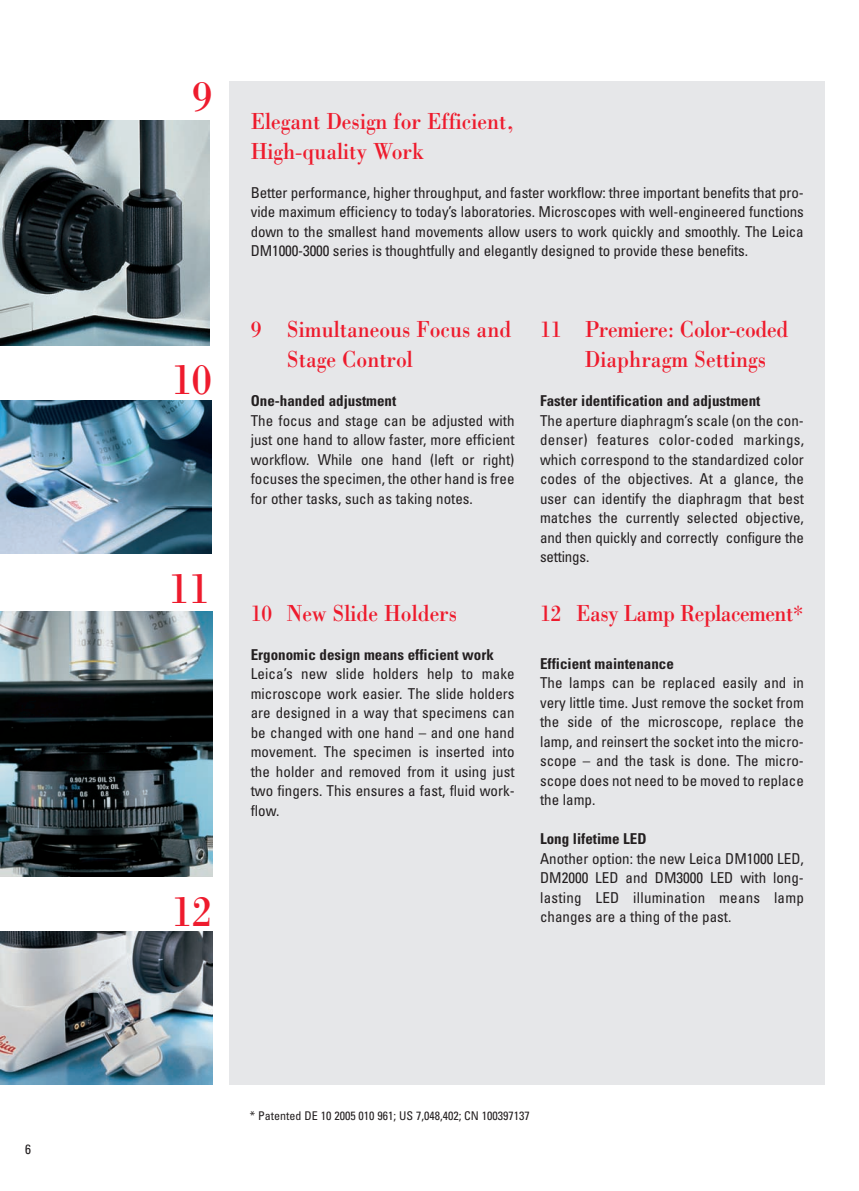
<style>
.page{position:relative;width:859px;height:1191px;background:#fff}
.page>*{position:absolute;margin:0;border:0;box-sizing:border-box;transform-origin:0 0}
.t1{font:45px "Leicana";color:#ee1b2d}
.t2{font:24px/30px "Leicana";color:#ee1b2d}
.t3{font:24px "Leicana";letter-spacing:-.025em;color:#ee1b2d}
.t4{font:condensed 15px/19.5px "Univers";color:#231f20;text-align:justify}
.t5{font:700 condensed 15px "Univers";color:#231f20}
.t6{font:condensed 13.5px "Univers";color:#231f20}
.t7{font:condensed 12px "Univers";color:#231f20}
</style>
<div class="page">
<div style="left:229px;top:81px;width:596px;height:1003px;background:#e6e7e9"></div>
<img style="left:1px;top:120px;width:208px;height:226px">
<img style="left:1px;top:400px;width:210px;height:153px">
<img style="left:1px;top:611px;width:211px;height:265px">
<img style="left:1px;top:931px;width:211px;height:153px">
<p class="t6" style="left:25px;top:1144px;width:7px">6</p>
<h1 class="t1" style="left:192px;top:80px;width:22px">9</h1>
<h1 class="t1" style="left:172px;top:363px;width:42px">10</h1>
<h1 class="t1" style="left:169px;top:572px;width:42px">11</h1>
<h1 class="t1" style="left:172px;top:895px;width:42px">12</h1>
<h2 class="t2" style="left:251px;top:108px;width:264px">Elegant Design for Efficient,<br>High-quality Work</h2>
<p class="t4" style="left:251px;top:184px;width:554px">Better performance, higher throughput, and faster workflow: three important benefits that pro&shy;vide maximum efficiency to today’s laboratories. Microscopes with well-engineered functions down to the smallest hand movements allow users to work quickly and smoothly. The Leica DM1000-3000 series is thoughtfully and elegantly designed to provide these benefits.</p>
<h2 class="t2" style="left:287px;top:317px;width:226px;text-indent:-36px">9 Simultaneous Focus and<br>Stage Control</h2>
<p class="t5" style="left:251px;top:395px;width:147px">One-handed adjustment</p>
<p class="t4" style="left:251px;top:412px;width:265px">The focus and stage can be adjusted with just one hand to allow faster, more efficient workflow. While one hand (left or right) focuses the specimen, the other hand is free for other tasks, such as taking notes.</p>
<h2 class="t2" style="left:251px;top:600px;width:208px">10 New Slide Holders</h2>
<p class="t5" style="left:251px;top:649px;width:244px">Ergonomic design means efficient work</p>
<p class="t4" style="left:251px;top:665px;width:265px">Leica’s new slide holders help to make microscope work easier. The slide holders are designed in a way that specimens can be changed with one hand – and one hand movement. The specimen is inserted into the holder and removed from it using just two fingers. This ensures a fast, fluid work&shy;flow.</p>
<h2 class="t2" style="left:585px;top:317px;width:205px;text-indent:-45px">11 Premiere: Color-coded<br>Diaphragm Settings</h2>
<p class="t5" style="left:540px;top:395px;width:222px">Faster identification and adjustment</p>
<p class="t4" style="left:540px;top:412px;width:265px">The aperture diaphragm’s scale (on the con&shy;denser) features color-coded markings, which correspond to the standardized color codes of the objectives. At a glance, the user can identify the diaphragm that best matches the currently selected objective, and then quickly and correctly configure the settings.</p>
<h2 class="t3" style="left:540px;top:604px;width:265px">12 Easy Lamp Replacement*</h2>
<p class="t5" style="left:540px;top:658px;width:135px">Efficient maintenance</p>
<p class="t4" style="left:540px;top:674px;width:265px">The lamps can be replaced easily and in very little time. Just remove the socket from the side of the microscope, replace the lamp, and reinsert the socket into the micro&shy;scope – and the task is done. The micro&shy;scope does not need to be moved to replace the lamp.</p>
<p class="t5" style="left:540px;top:833px;width:108px">Long lifetime LED</p>
<p class="t4" style="left:540px;top:850px;width:265px">Another option: the new Leica DM1000 LED, DM2000 LED and DM3000 LED with long&shy;lasting LED illumination means lamp changes are a thing of the past.</p>
<p class="t7" style="left:250px;top:1111px;width:281px">* Patented DE 10 2005 010 961; US 7,048,402; CN 100397137</p>
</div>
